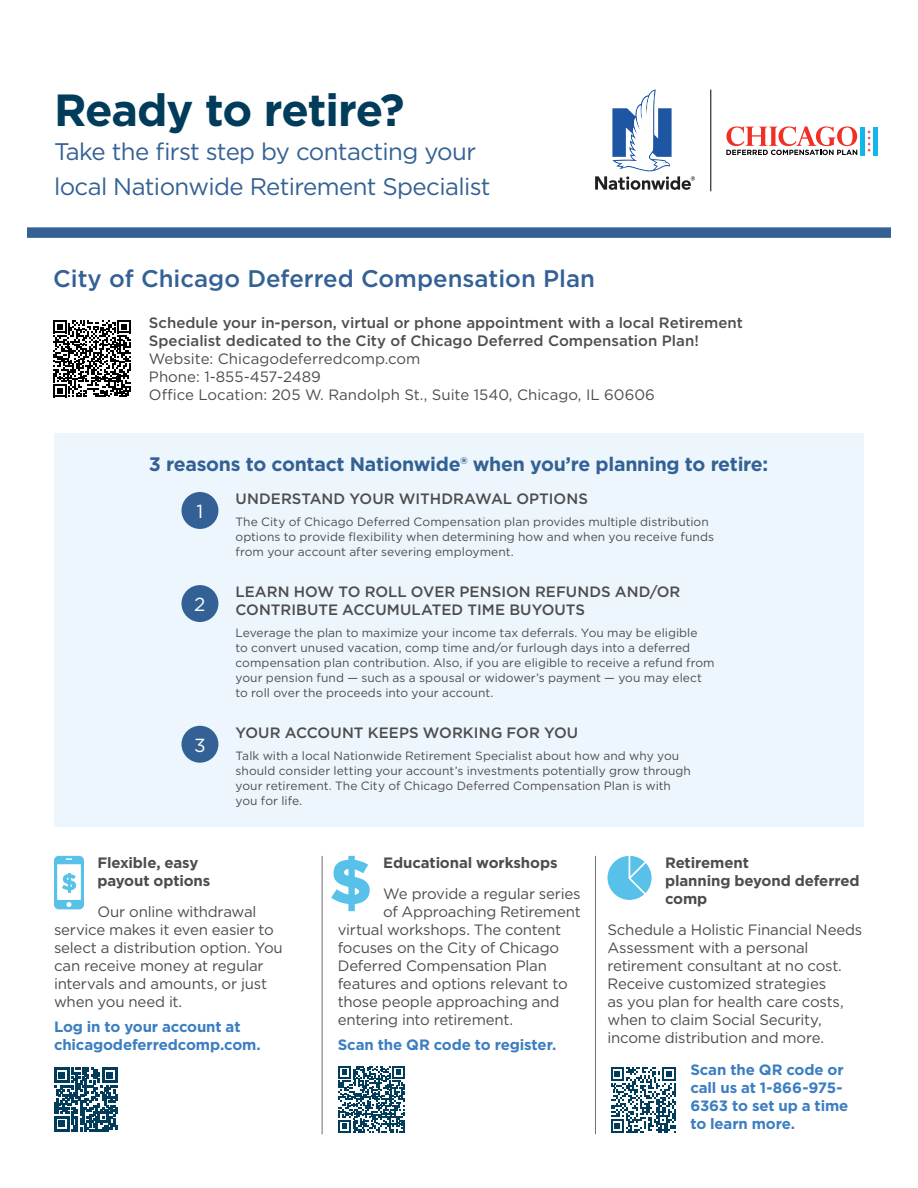
<style>
.page{position:relative;width:918px;height:1188px;background:#fff}
.page>*{position:absolute;margin:0;border:0;box-sizing:border-box;transform-origin:0 0}
.Headline{font:700 45px "Gotham";letter-spacing:-.03em;color:#013c5b}
.Headline-2{font:24px/34.5px "Gotham";letter-spacing:-.025em;color:#346195}
.t1{font:500 24px "Gotham";color:#346195}
.t2{font:700 19.5px "Gotham";letter-spacing:-.015em;color:#346195}
.t3{font:18.9px "Gotham";color:#fff}
.Body_copy{font:15px/18px "Gotham";letter-spacing:-.015em;color:#4d4d4f}
.t4{font:500 15px/18px "Gotham";color:#4d4d4f}
.Body_copy-2{font:700 15px/18px "Gotham";letter-spacing:-.01em;color:#3b7ec1}
.Body_copy-3{font:700 15px/18px "Gotham";letter-spacing:-.01em;color:#4d4d4f}
.t5{font:12px/15px "Gotham";letter-spacing:.005em;color:#4d4d4f}
</style>
<div class="page">
<svg style="left:53px;top:320px;width:78px;height:77px"></svg>
<div style="left:54px;top:433px;width:810px;height:393px;background:#edf6fc"></div>
<div style="left:181px;top:492px;width:37px;height:37px;background:#346195;border-radius:50%"></div>
<div style="left:181px;top:726px;width:37px;height:37px;background:#346195;border-radius:50%"></div>
<div style="left:181px;top:585px;width:37px;height:37px;background:#346195;border-radius:50%"></div>
<div style="left:27px;top:227px;width:864px;height:11px;background:#346195"></div>
<hr style="left:322px;top:856px;width:1px;height:278px;background:#717073">
<hr style="left:595px;top:856px;width:1px;height:278px;background:#717073">
<svg style="left:54px;top:1067px;width:63px;height:65px"></svg>
<svg style="left:338px;top:1066px;width:67px;height:66px"></svg>
<svg style="left:611px;top:1067px;width:65px;height:66px"></svg>
<svg style="left:54px;top:856px;width:30px;height:53px"></svg>
<svg style="left:331px;top:856px;width:39px;height:55px"></svg>
<svg style="left:608px;top:856px;width:44px;height:44px"></svg>
<hr style="left:711px;top:90px;width:1px;height:101px;background:#000">
<svg style="left:595px;top:90px;width:100px;height:100px"></svg>
<div style="left:859px;top:127px;width:20px;height:28px;background:linear-gradient(to bottom,#fffefe,#fff)"></div>
<hr style="left:861px;top:127px;width:4px;height:28px;background:#13b6ea">
<div style="left:873px;top:127px;width:5px;height:28px;background:#13b6ea"></div>
<svg style="left:867px;top:130px;width:4px;height:22px"></svg>
<svg style="left:726px;top:126px;width:131px;height:29px"></svg>
<h1 class="Headline" style="left:54px;top:80px;width:352px">Ready to retire?</h1>
<h1 class="Headline-2" style="left:54px;top:134px;width:438px">Take the first step by contacting your local Nationwide Retirement Specialist</h1>
<h2 class="t1" style="left:53px;top:263px;width:543px">City of Chicago Deferred Compensation Plan</h2>
<p class="t4" style="left:149px;top:313px;width:595px">Schedule your in-person, virtual or phone appointment with a local Retirement<br>Specialist dedicated to the City of Chicago Deferred Compensation Plan!</p>
<p class="Body_copy" style="left:149px;top:349px;width:273px">Website: Chicagodeferredcomp.com</p>
<p class="Body_copy" style="left:149px;top:367px;width:173px">Phone: 1-855-457-2489</p>
<p class="Body_copy" style="left:149px;top:385px;width:507px">Office Location: 205 W. Randolph St., Suite 1540, Chicago, IL 60606</p>
<p class="t2" style="left:149px;top:451px;width:621px">3 reasons to contact Nationwide® when you’re planning to retire:</p>
<p class="t3" style="left:197px;top:499px;width:8px">1</p>
<p class="t4" style="left:236px;top:490px;width:354px">UNDERSTAND YOUR WITHDRAWAL OPTIONS</p>
<p class="t5" style="left:236px;top:514px;width:480px">The City of Chicago Deferred Compensation plan provides multiple distribution options to provide flexibility when determining how and when you receive funds from your account after severing employment.</p>
<p class="t3" style="left:194px;top:592px;width:13px">2</p>
<p class="t3" style="left:194px;top:733px;width:13px">3</p>
<p class="t4" style="left:236px;top:583px;width:446px">LEARN HOW TO ROLL OVER PENSION REFUNDS AND/OR<br>CONTRIBUTE ACCUMULATED TIME BUYOUTS</p>
<p class="t5" style="left:236px;top:625px;width:481px">Leverage the plan to maximize your income tax deferrals. You may be eligible<br>to convert unused vacation, comp time and/or furlough days into a deferred compensation plan contribution. Also, if you are eligible to receive a refund from your pension fund — such as a spousal or widower’s payment — you may elect to roll over the proceeds into your account.</p>
<p class="t4" style="left:236px;top:723px;width:344px">YOUR ACCOUNT KEEPS WORKING FOR YOU</p>
<p class="t5" style="left:236px;top:748px;width:457px">Talk with a local Nationwide Retirement Specialist about how and why you should consider letting your account’s investments potentially grow through your retirement. The City of Chicago Deferred Compensation Plan is with you for life.</p>
<p class="Body_copy-3" style="left:97px;top:853px;width:114px">Flexible, easy payout options</p>
<p class="Body_copy" style="left:54px;top:903px;width:230px;text-indent:43px">Our online withdrawal service makes it even easier to select a distribution option. You can receive money at regular intervals and amounts, or just when you need it.</p>
<p class="Body_copy-2" style="left:54px;top:1018px;width:208px">Log in to your account at chicagodeferredcomp.com.</p>
<p class="Body_copy-3" style="left:383px;top:853px;width:176px">Educational workshops</p>
<p class="Body_copy" style="left:383px;top:885px;width:199px">We provide a regular series</p>
<p class="Body_copy" style="left:383px;top:903px;width:199px">of Approaching Retirement</p>
<p class="Body_copy" style="left:338px;top:921px;width:225px">virtual workshops. The content</p>
<p class="Body_copy" style="left:338px;top:939px;width:223px">focuses on the City of Chicago</p>
<p class="Body_copy" style="left:338px;top:957px;width:211px">Deferred Compensation Plan</p>
<p class="Body_copy" style="left:338px;top:975px;width:231px">features and options relevant to</p>
<p class="Body_copy" style="left:338px;top:993px;width:223px">those people approaching and</p>
<p class="Body_copy" style="left:338px;top:1011px;width:177px">entering into retirement.</p>
<p class="Body_copy-2" style="left:338px;top:1036px;width:220px">Scan the QR code to register.</p>
<p class="Body_copy-3" style="left:665px;top:853px;width:196px">Retirement<br>planning beyond deferred comp</p>
<p class="Body_copy" style="left:608px;top:921px;width:256px">Schedule a Holistic Financial Needs<br>Assessment with a personal retirement consultant at no cost.<br>Receive customized strategies<br>as you plan for health care costs, when to claim Social Security, income distribution and more.</p>
<p class="Body_copy-2" style="left:690px;top:1060px;width:160px">Scan the QR code or call us at 1-866-975-<br>6363 to set up a time to learn more.</p>
</div>
